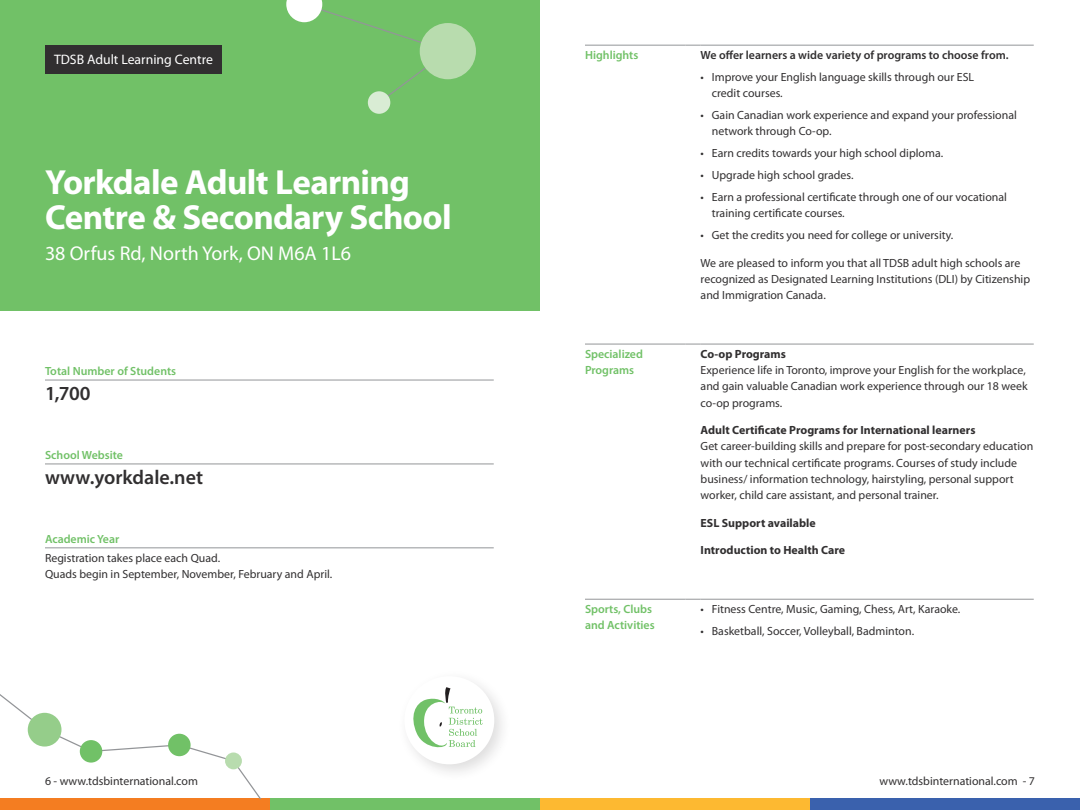
<style>
.page{position:relative;width:1080px;height:810px;background:#fff}
.page>*{position:absolute;margin:0;border:0;box-sizing:border-box;transform-origin:0 0}
.t1{font:700 35px/35px "Myriad Pro";letter-spacing:-.02em;color:#fff}
.t2{font:20px "Myriad Pro";color:#fff}
.t3{font:600 20px "Myriad Pro";color:#312f30}
.t4{font:13.75px "Myriad Pro";color:#fff}
.t5{font:11.88px/16.2px "Myriad Pro";color:#312f30}
.t6{font:700 11.88px "Myriad Pro";color:#312f30}
.t7{font:600 11.88px/16.2px "Myriad Pro";color:#71c167}
.t8{font:600 11.88px "Myriad Pro";color:#312f30}
</style>
<div class="page">
<div style="left:0;top:0;width:540px;height:310px;background:#71c167"></div>
<div style="left:45px;top:45px;width:177px;height:28px;background:#312f30"></div>
<svg style="left:286px;top:0;width:165px;height:104px"></svg>
<div style="left:420px;top:23px;width:56px;height:56px;background:#b8dcae;border-radius:50%"></div>
<div style="left:368px;top:91px;width:22px;height:23px;background:#d9ecd4;border-radius:50%"></div>
<hr style="left:45px;top:380px;width:449px;height:1px;background:#939598">
<hr style="left:45px;top:464px;width:449px;height:1px;background:#939598">
<hr style="left:45px;top:548px;width:449px;height:1px;background:#939598">
<hr style="left:585px;top:45px;width:101px;height:1px;background:#939598">
<svg style="left:686px;top:45px;width:15px;height:1px"></svg>
<hr style="left:701px;top:45px;width:333px;height:1px;background:#939598">
<hr style="left:585px;top:344px;width:101px;height:1px;background:#939598">
<svg style="left:686px;top:344px;width:15px;height:1px"></svg>
<hr style="left:701px;top:344px;width:333px;height:1px;background:#939598">
<hr style="left:585px;top:599px;width:101px;height:1px;background:#939598">
<svg style="left:686px;top:599px;width:15px;height:1px"></svg>
<hr style="left:701px;top:599px;width:333px;height:1px;background:#939598">
<svg style="left:0;top:694px;width:270px;height:105px"></svg>
<div style="left:28px;top:713px;width:34px;height:34px;background:#95cd8a;border-radius:50%"></div>
<div style="left:80px;top:740px;width:22px;height:23px;background:#71c167;border-radius:50%"></div>
<div style="left:168px;top:734px;width:23px;height:22px;background:#71c167;border-radius:50%"></div>
<div style="left:225px;top:752px;width:17px;height:17px;background:#b8dcae;border-radius:50%"></div>
<div style="left:397px;top:669px;width:116px;height:114px;background:#231f20;opacity:.15"></div>
<div style="left:404px;top:676px;width:90px;height:88px;background:#fff;border-radius:50%"></div>
<svg style="left:409px;top:687px;width:74px;height:64px"></svg>
<div style="left:540px;top:799px;width:270px;height:11px;background:#fdb931"></div>
<div style="left:270px;top:799px;width:270px;height:11px;background:#71c167"></div>
<div style="left:0;top:799px;width:270px;height:11px;background:#f47d21"></div>
<div style="left:810px;top:799px;width:270px;height:11px;background:#3a61ad"></div>
<p class="t4" style="left:54px;top:51px;width:160px">TDSB Adult Learning Centre</p>
<h2 class="t1" style="left:45px;top:164px;width:408px">Yorkdale Adult Learning<br>Centre &amp; Secondary School</h2>
<h2 class="t2" style="left:45px;top:241px;width:308px">38 Orfus Rd, North York, ON M6A 1L6</h2>
<h3 class="t7" style="left:45px;top:363px;width:133px">Total Number of Students</h3>
<p class="t3" style="left:45px;top:381px;width:47px">1,700</p>
<h3 class="t7" style="left:45px;top:447px;width:79px">School Website</h3>
<p class="t3" style="left:45px;top:464px;width:160px">www.yorkdale.net</p>
<h3 class="t7" style="left:45px;top:530px;width:76px">Academic Year</h3>
<p class="t5" style="left:45px;top:549px;width:289px">Registration takes place each Quad.<br>Quads begin in September, November, February and April.</p>
<h3 class="t7" style="left:585px;top:47px;width:55px">Highlights</h3>
<p class="t8" style="left:701px;top:48px;width:310px">We offer learners a wide variety of programs to choose from.</p>
<p class="t5" style="left:712px;top:69px;width:264px;text-indent:-11px">• Improve your English language skills through our ESL credit courses.</p>
<p class="t5" style="left:712px;top:107px;width:307px;text-indent:-11px">• Gain Canadian work experience and expand your professional network through Co-op.</p>
<p class="t5" style="left:701px;top:145px;width:244px">• Earn credits towards your high school diploma.</p>
<p class="t5" style="left:701px;top:167px;width:154px">• Upgrade high school grades.</p>
<p class="t5" style="left:712px;top:189px;width:297px;text-indent:-11px">• Earn a professional certificate through one of our vocational training certificate courses.</p>
<p class="t5" style="left:701px;top:227px;width:254px">• Get the credits you need for college or university.</p>
<p class="t5" style="left:701px;top:254px;width:331px">We are pleased to inform you that all TDSB adult high schools are recognized as Designated Learning Institutions (DLI) by Citizenship and Immigration Canada.</p>
<h3 class="t7" style="left:585px;top:346px;width:60px">Specialized<br>Programs</h3>
<h4 class="t6" style="left:701px;top:346px;width:87px">Co-op Programs</h4>
<p class="t5" style="left:701px;top:362px;width:329px">Experience life in Toronto, improve your English for the workplace, and gain valuable Canadian work experience through our 18 week co-op programs.</p>
<h4 class="t6" style="left:701px;top:422px;width:276px">Adult Certificate Programs for International learners</h4>
<p class="t5" style="left:701px;top:438px;width:334px">Get career-building skills and prepare for post-secondary education with our technical certificate programs. Courses of study include business/ information technology, hairstyling, personal support worker, child care assistant, and personal trainer.</p>
<p class="t6" style="left:701px;top:515px;width:117px">ESL Support available</p>
<p class="t6" style="left:701px;top:542px;width:146px">Introduction to Health Care</p>
<h3 class="t7" style="left:585px;top:601px;width:71px">Sports, Clubs and Activities</h3>
<p class="t5" style="left:701px;top:601px;width:261px">• Fitness Centre, Music, Gaming, Chess, Art, Karaoke.</p>
<p class="t5" style="left:701px;top:623px;width:215px">• Basketball, Soccer, Volleyball, Badminton.</p>
<p class="t5" style="left:45px;top:773px;width:154px">6 - www.tdsbinternational.com</p>
<p class="t5" style="left:880px;top:773px;width:157px">www.tdsbinternational.com - 7</p>
</div>
